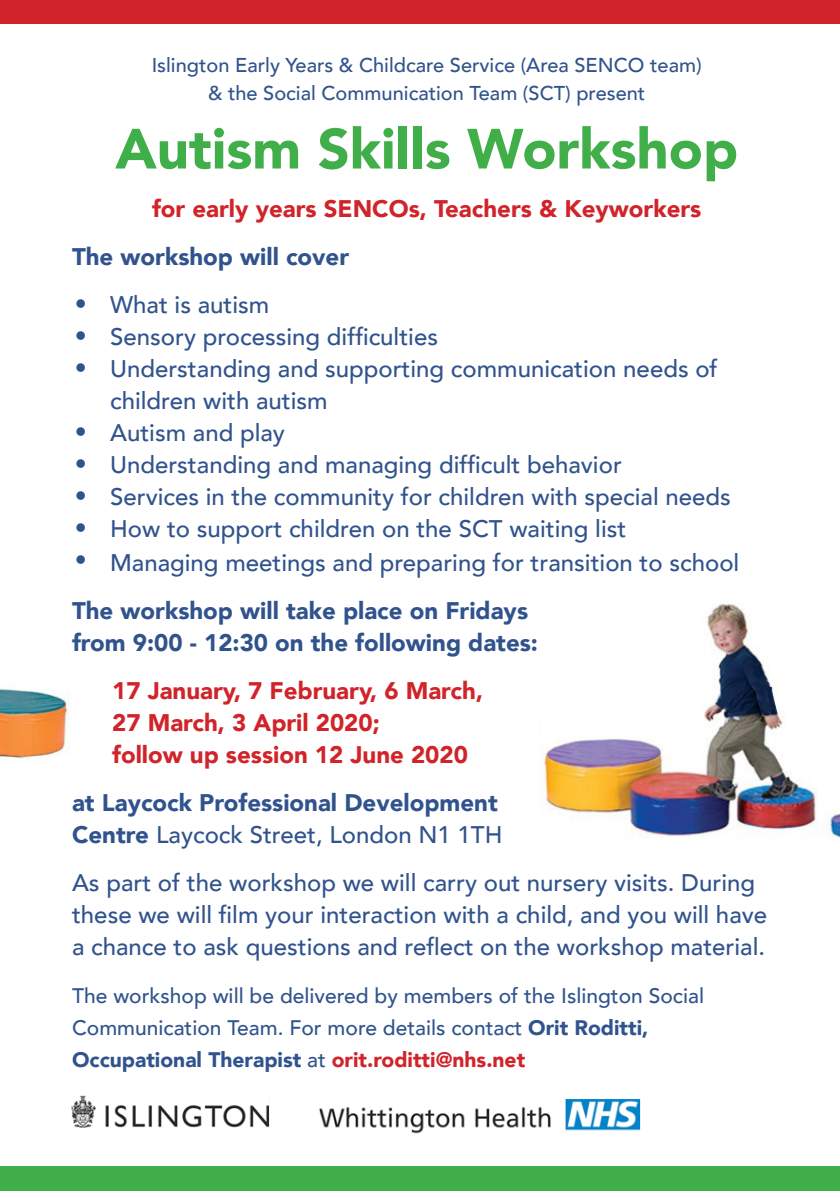
<style>
.page{position:relative;width:840px;height:1191px;background:#fff}
.page>*{position:absolute;margin:0;border:0;box-sizing:border-box;transform-origin:0 0}
.t1{font:900 56px "Avenir";color:#40ae49}
.t2{font:500 24px/32px "Avenir";color:#31538d}
.t3{font:900 24px "Avenir";color:#31538d}
.t4{font:900 24px "Avenir";color:#d1232a}
.t5{font:500 21px/32px "Avenir";color:#31538d}
.t6{font:500 20px "Avenir";color:#31538d}
.s1{font-weight:900}
.s2{font-weight:900;color:#d1232a}
</style>
<div class="page">
<img style="left:540px;top:603px;width:299px;height:235px">
<img style="left:0;top:688px;width:70px;height:72px">
<div style="left:0;top:1166px;width:839px;height:25px;background:#40ae49"></div>
<div style="left:0;top:0;width:839px;height:23px;background:#d1232a"></div>
<img style="left:73px;top:1096px;width:195px;height:30px">
<div style="left:70px;top:1093px;width:201px;height:36px;border:2px solid #fff"></div>
<img style="left:320px;top:1099px;width:319px;height:35px">
<p class="t6" style="left:152px;top:48px;width:551px">Islington Early Years &amp; Childcare Service (Area SENCO team)</p>
<p class="t6" style="left:208px;top:76px;width:438px">&amp; the Social Communication Team (SCT) present</p>
<p class="t1" style="left:115px;top:101px;width:624px">Autism Skills Workshop</p>
<p class="t4" style="left:152px;top:188px;width:550px">for early years SENCOs, Teachers &amp; Keyworkers</p>
<p class="t3" style="left:72px;top:236px;width:278px">The workshop will cover</p>
<p class="t2" style="left:110px;top:287px;width:161px">What is autism</p>
<p class="t2" style="left:110px;top:319px;width:329px">Sensory processing difficulties</p>
<p class="t2" style="left:110px;top:351px;width:608px">Understanding and supporting communication needs of children with autism</p>
<p class="t2" style="left:110px;top:415px;width:176px">Autism and play</p>
<p class="t2" style="left:110px;top:447px;width:513px">Understanding and managing difficult behavior</p>
<p class="t2" style="left:110px;top:479px;width:622px">Services in the community for children with special needs</p>
<p class="t2" style="left:110px;top:511px;width:517px">How to support children on the SCT waiting list</p>
<p class="t2" style="left:110px;top:545px;width:630px">Managing meetings and preparing for transition to school</p>
<p class="t3" style="left:72px;top:590px;width:457px">The workshop will take place on Fridays</p>
<p class="t3" style="left:72px;top:622px;width:467px">from 9:00 - 12:30 on the following dates:</p>
<p class="t4" style="left:112px;top:670px;width:372px">17 January, 7 February, 6 March,</p>
<p class="t4" style="left:112px;top:702px;width:269px">27 March, 3 April 2020;</p>
<p class="t4" style="left:112px;top:734px;width:357px">follow up session 12 June 2020</p>
<p class="t3" style="left:72px;top:782px;width:427px">at Laycock Professional Development</p>
<p class="t2" style="left:72px;top:817px;width:432px"><span class="s1">Centre</span> Laycock Street, London N1 1TH</p>
<p class="t2" style="left:72px;top:865px;width:696px">As part of the workshop we will carry out nursery visits. During these we will film your interaction with a child, and you will have a chance to ask questions and reflect on the workshop material.</p>
<p class="t5" style="left:72px;top:978px;width:633px">The workshop will be delivered by members of the Islington Social<br>Communication Team. For more details contact <span class="s1">Orit Roditti,<br>Occupational Therapist</span> at <span class="s2">orit.roditti@nhs.net</span></p>
<p class="t2" style="left:75px;top:286px;width:13px">•</p>
<p class="t2" style="left:75px;top:318px;width:13px">•</p>
<p class="t2" style="left:75px;top:350px;width:13px">•</p>
<p class="t2" style="left:75px;top:414px;width:13px;text-align:justify">• • • • •</p>
</div>
